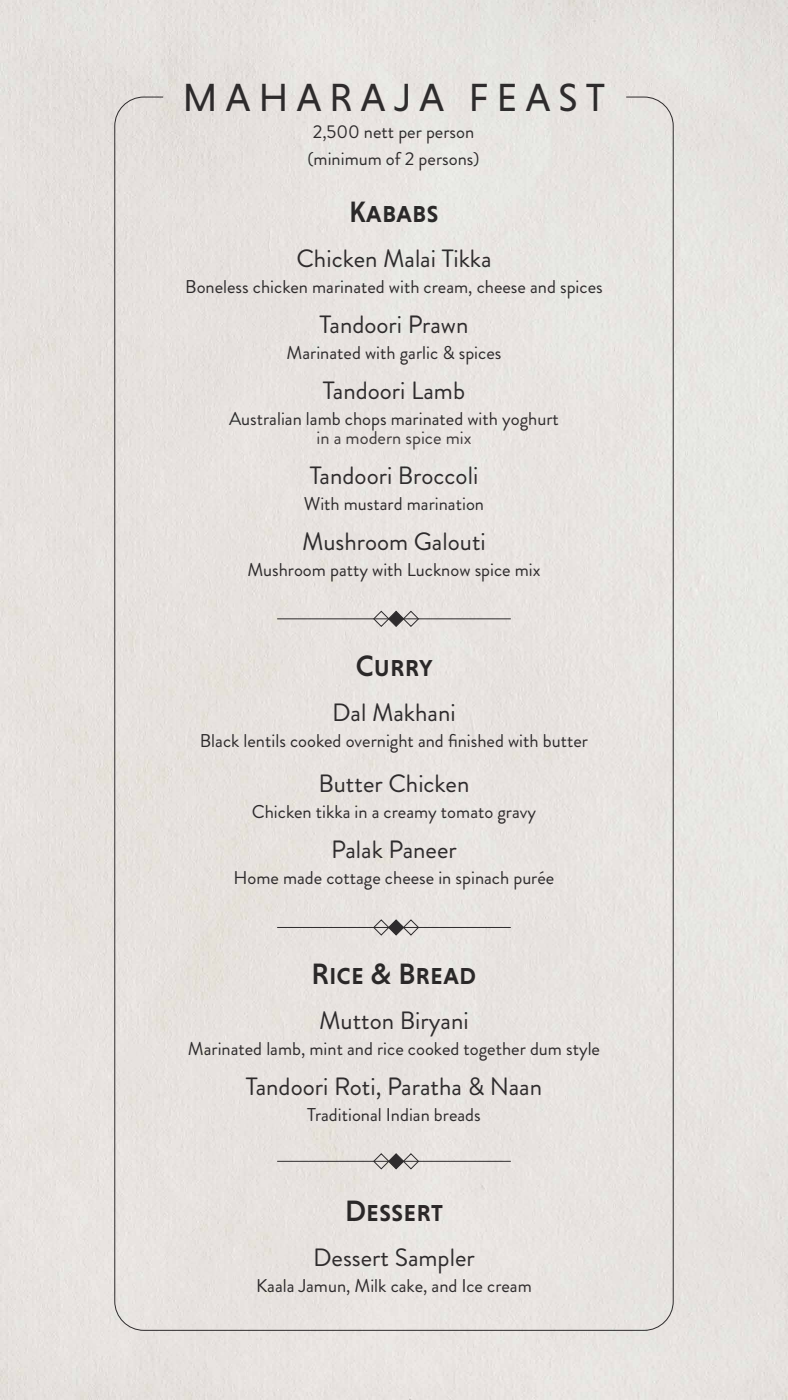
<style>
.page{position:relative;width:788px;height:1400px;background:#fff}
.page>*{position:absolute;margin:0;border:0;box-sizing:border-box;transform-origin:0 0}
.t1{font:40px "Niveau Grotesk Regular Small Caps";letter-spacing:.2em;color:#333133}
.t2{font:30px "Niveau Grotesk Medium Small Caps";color:#2f2d2e}
.t3{font:25px "Brandon Grotesque";color:#333133}
.t4{font:18.5px/27px "Brandon Grotesque";color:#333133}
.t5{font:18.5px "Brandon Grotesque";color:#464344}
</style>
<div class="page">
<div style="left:0;top:0;width:787px;height:1400px;background:#e7e3e0"></div>
<h1 class="t1" style="left:183px;top:75px;width:423px">MAHARAJA FEAST</h1>
<p class="t4" style="left:307px;top:119px;width:174px">2,500 nett per person (minimum of 2 persons)</p>
<h2 class="t2" style="left:349px;top:195px;width:91px">Kababs</h2>
<h3 class="t3" style="left:296px;top:241px;width:196px">Chicken Malai Tikka</h3>
<p class="t4" style="left:185px;top:273px;width:419px">Boneless chicken marinated with cream, cheese and spices</p>
<h3 class="t3" style="left:319px;top:307px;width:150px">Tandoori Prawn</h3>
<p class="t4" style="left:286px;top:339px;width:216px">Marinated with garlic &amp; spices</p>
<h3 class="t3" style="left:323px;top:373px;width:144px">Tandoori Lamb</h3>
<p class="t4" style="left:229px;top:405px;width:331px">Australian lamb chops marinated with yoghurt</p>
<p class="t5" style="left:316px;top:425px;width:156px">in a modern spice mix</p>
<h3 class="t3" style="left:310px;top:459px;width:170px">Tandoori Broccoli</h3>
<p class="t4" style="left:304px;top:491px;width:182px">With mustard marination</p>
<h3 class="t3" style="left:302px;top:525px;width:185px">Mushroom Galouti</h3>
<p class="t4" style="left:247px;top:557px;width:294px">Mushroom patty with Lucknow spice mix</p>
<h2 class="t2" style="left:356px;top:649px;width:78px">Curry</h2>
<h3 class="t3" style="left:332px;top:696px;width:125px">Dal Makhani</h3>
<p class="t4" style="left:200px;top:728px;width:389px">Black lentils cooked overnight and finished with butter</p>
<h3 class="t3" style="left:318px;top:767px;width:152px">Butter Chicken</h3>
<p class="t4" style="left:252px;top:799px;width:286px">Chicken tikka in a creamy tomato gravy</p>
<h3 class="t3" style="left:331px;top:833px;width:127px">Palak Paneer</h3>
<p class="t4" style="left:233px;top:865px;width:322px">Home made cottage cheese in spinach purée</p>
<h2 class="t2" style="left:311px;top:957px;width:166px">Rice &amp; Bread</h2>
<h3 class="t3" style="left:319px;top:1004px;width:151px">Mutton Biryani</h3>
<p class="t4" style="left:188px;top:1036px;width:413px">Marinated lamb, mint and rice cooked together dum style</p>
<h3 class="t3" style="left:246px;top:1070px;width:298px">Tandoori Roti, Paratha &amp; Naan</h3>
<p class="t4" style="left:307px;top:1102px;width:175px">Traditional Indian breads</p>
<h2 class="t2" style="left:345px;top:1194px;width:100px">Dessert</h2>
<h3 class="t3" style="left:313px;top:1241px;width:163px">Dessert Sampler</h3>
<p class="t4" style="left:256px;top:1273px;width:277px">Kaala Jamun, Milk cake, and Ice cream</p>
</div>
